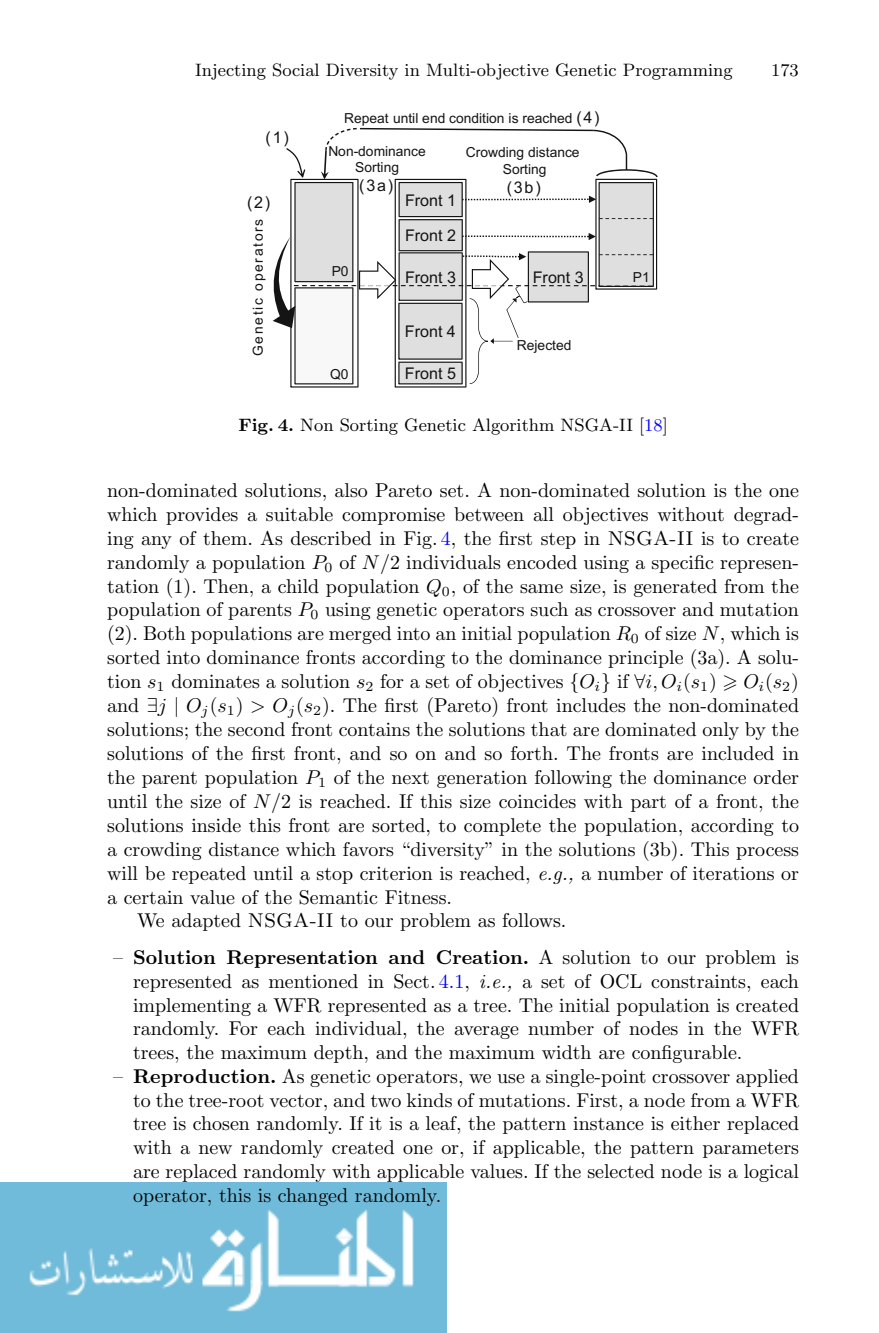
<style>
.page{position:relative;width:879px;height:1333px;background:#fff}
.page>*{position:absolute;margin:0;border:0;box-sizing:border-box;transform-origin:0 0}
.t1{font:20px/24px "Hfmqhb CMR10";color:#000;text-align:justify}
.t2{font:20px "Glpxmq CMBX10";color:#000}
.t3{font:18px "Tqqsrc CMR9";color:#000}
.t4{font:16.2px "Hmhxlh Arial";color:#131413}
.t5{font:13.8px/16.6px "Hmhxlh Arial";color:#131413;text-align:center}
.t6{font:13.8px "Hmhxlh Arial";letter-spacing:.125em;color:#131413}
.s1{font-size:16.2px}
.s2{font-family:"Htcslv CMBX9"}
.s3{color:#00f}
.s4{font-family:"Rcfbfl CMCSC10"}
.s5{font-family:"Ckvcmb CMMI10"}
.s6{font-family:"Pgtcqs CMSY10"}
.s7{font-family:"Nbdlhb MSAM10"}
.s8{font-family:"Bwfyxg CMTI10"}
.s9{font-family:"Hfmqhb CMR10"}
.s10{font-family:"Glpxmq CMBX10"}
</style>
<div class="page">
<img style="left:0;top:1182px;width:446px;height:150px">
<svg style="left:272px;top:128px;width:385px;height:259px"></svg>
<p class="t3" style="left:195px;top:63px;width:539px">Injecting Social Diversity in Multi-objective Genetic Programming</p>
<p class="t3" style="left:771px;top:63px;width:29px">173</p>
<p class="t4" style="left:266px;top:128px;width:25px">(1)</p>
<p class="t4" style="left:247px;top:193px;width:25px">(2)</p>
<p class="t6" style="left:250px;top:356px;width:139px;rotate:-90deg">Genetic operators</p>
<p class="t5" style="left:344px;top:110px;width:257px">Repeat until end condition is reached <span class="s1">(4)</span></p>
<p class="t5" style="left:328px;top:142px;width:99px">Non-dominance<br>Sorting</p>
<p class="t4" style="left:359px;top:176px;width:35px">(3a)</p>
<p class="t4" style="left:405px;top:191px;width:53px">Front 1</p>
<p class="t5" style="left:332px;top:263px;width:18px">P0</p>
<p class="t4" style="left:405px;top:226px;width:53px">Front 2</p>
<p class="t4" style="left:405px;top:268px;width:53px">Front 3</p>
<p class="t5" style="left:466px;top:144px;width:115px">Crowding distance<br>Sorting</p>
<p class="t4" style="left:507px;top:178px;width:35px">(3b)</p>
<p class="t4" style="left:533px;top:268px;width:53px">Front 3</p>
<p class="t5" style="left:330px;top:365px;width:20px">Q0</p>
<p class="t4" style="left:405px;top:322px;width:53px">Front 4</p>
<p class="t4" style="left:405px;top:364px;width:53px">Front 5</p>
<p class="t5" style="left:517px;top:337px;width:56px">Rejected</p>
<p class="t5" style="left:633px;top:269px;width:18px">P1</p>
<p class="t3" style="left:238px;top:419px;width:431px"><span class="s2">Fig. 4.</span> Non Sorting Genetic Algorithm NSGA-II [<span class="s3">18</span>]</p>
<p class="t1" style="left:107px;top:480px;width:693px">non-dominated solutions, also Pareto set. A non-dominated solution is the one</p>
<p class="t1" style="left:107px;top:504px;width:693px">which provides a suitable compromise between all objectives without degrad-</p>
<p class="t1" style="left:107px;top:527px;width:693px">ing any of them. As described in Fig. <span class="s3">4</span>, the first step in <span class="s4">NSGA-II</span> is to create</p>
<p class="t1" style="left:107px;top:551px;width:693px">randomly a population <span class="s5">P</span><sub>0</sub> of <span class="s5">N</span>/2 individuals encoded using a specific represen-</p>
<p class="t1" style="left:107px;top:575px;width:693px">tation (1). Then, a child population <span class="s5">Q</span><sub>0</sub>, of the same size, is generated from the</p>
<p class="t1" style="left:107px;top:599px;width:693px">population of parents <span class="s5">P</span><sub>0</sub> using genetic operators such as crossover and mutation</p>
<p class="t1" style="left:107px;top:623px;width:693px">(2). Both populations are merged into an initial population <span class="s5">R</span><sub>0</sub> of size <span class="s5">N</span>, which is</p>
<p class="t1" style="left:107px;top:647px;width:693px">sorted into dominance fronts according to the dominance principle (3a). A solu-</p>
<p class="t1" style="left:107px;top:671px;width:693px">tion <span class="s5">s</span><sub>1</sub> dominates a solution <span class="s5">s</span><sub>2</sub> for a set of objectives <span class="s6">{</span><span class="s5">O</span><sub>i</sub><span class="s6">}</span> if <span class="s6">∀</span><span class="s5">i, O</span><sub>i</sub>(<span class="s5">s</span><sub>1</sub>) <span class="s7">-</span> <span class="s5">O</span><sub>i</sub>(<span class="s5">s</span><sub>2</sub>)</p>
<p class="t1" style="left:107px;top:695px;width:693px">and <span class="s6">∃</span><span class="s5">j</span> <span class="s6">|</span> <span class="s5">O</span><sub>j</sub> (<span class="s5">s</span><sub>1</sub>) <span class="s5">&gt; O</span><sub>j</sub> (<span class="s5">s</span><sub>2</sub>). The first (Pareto) front includes the non-dominated</p>
<p class="t1" style="left:107px;top:719px;width:693px">solutions; the second front contains the solutions that are dominated only by the</p>
<p class="t1" style="left:107px;top:743px;width:693px">solutions of the first front, and so on and so forth. The fronts are included in</p>
<p class="t1" style="left:107px;top:767px;width:693px">the parent population <span class="s5">P</span><sub>1</sub> of the next generation following the dominance order</p>
<p class="t1" style="left:107px;top:790px;width:693px">until the size of <span class="s5">N</span>/2 is reached. If this size coincides with part of a front, the</p>
<p class="t1" style="left:107px;top:814px;width:693px">solutions inside this front are sorted, to complete the population, according to</p>
<p class="t1" style="left:107px;top:838px;width:693px">a crowding distance which favors “diversity” in the solutions (3b). This process</p>
<p class="t1" style="left:107px;top:862px;width:693px">will be repeated until a stop criterion is reached, <span class="s8">e.g.,</span> a number of iterations or</p>
<p class="t1" style="left:107px;top:886px;width:346px">a certain value of the Semantic Fitness.</p>
<p class="t1" style="left:137px;top:910px;width:431px">We adapted <span class="s4">NSGA-II</span> to our problem as follows.</p>
<p class="t2" style="left:113px;top:949px;width:687px"><span class="s9">–</span> Solution Representation and Creation. <span class="s9">A solution to our problem is</span></p>
<p class="t1" style="left:133px;top:970px;width:667px">represented as mentioned in Sect. <span class="s3">4.1</span>, <span class="s8">i.e.,</span> a set of OCL constraints, each implementing a WFR represented as a tree. The initial population is created randomly. For each individual, the average number of nodes in the WFR trees, the maximum depth, and the maximum width are configurable.</p>
<p class="t1" style="left:133px;top:1065px;width:667px;text-indent:-20px">– <span class="s10">Reproduction.</span> As genetic operators, we use a single-point crossover applied to the tree-root vector, and two kinds of mutations. First, a node from a WFR tree is chosen randomly. If it is a leaf, the pattern instance is either replaced with a new randomly created one or, if applicable, the pattern parameters are replaced randomly with applicable values. If the selected node is a logical operator, this is changed randomly.</p>
</div>
